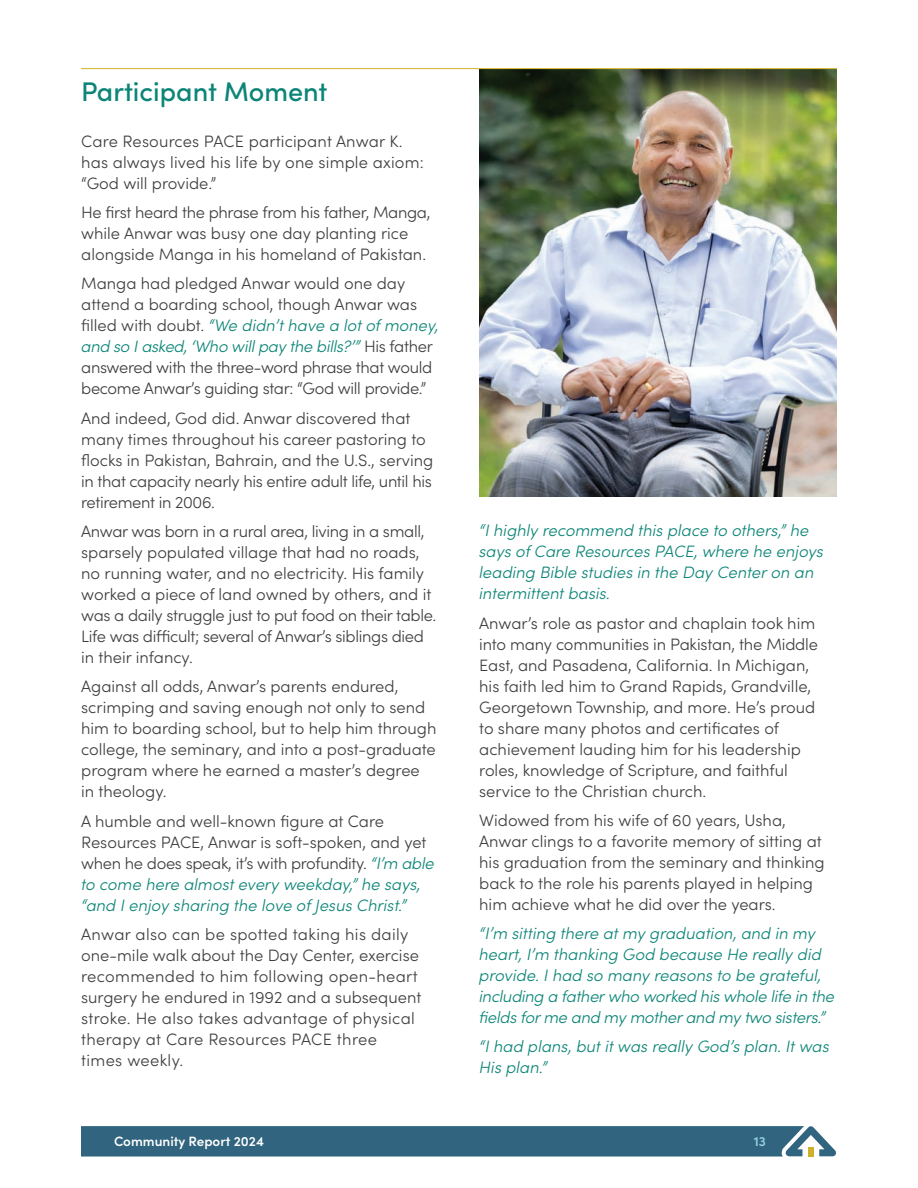
<style>
.page{position:relative;width:918px;height:1188px;background:#fff}
.page>*{position:absolute;margin:0;border:0;box-sizing:border-box;transform-origin:0 0}
.Main_Page_Header{font:500 27px "Sofia Pro";color:#0c8577}
.Body{font:300 16.5px/21px "Sofia Pro";color:#3e3e3f}
.Body-2{font:italic 300 16.5px/21px "Sofia Pro";color:#0c8577}
.Body-3{font:300 16.5px/21px "Sofia Pro";letter-spacing:-.02em;color:#3e3e3f}
.t1{font:600 13.5px "Sofia Pro";color:#fff}
.t2{font:600 13.5px "Sofia Pro";color:#96d1de}
.s1{font-style:italic;color:#0c8577}
</style>
<div class="page">
<img style="left:479px;top:69px;width:357px;height:428px">
<svg style="left:81px;top:1126px;width:755px;height:31px;background:#3a6b85"></svg>
<div style="left:808px;top:1147px;width:6px;height:9px;background:#cfb02a"></div>
<hr style="left:81px;top:68px;width:756px;height:1px;background:#cfb02a">
<p class="Main_Page_Header" style="left:81px;top:71px;width:248px">Participant Moment</p>
<p class="Body" style="left:81px;top:130px;width:344px">Care Resources PACE participant Anwar K. has always lived his life by one simple axiom: “God will provide.”</p>
<p class="Body" style="left:81px;top:201px;width:351px">He first heard the phrase from his father, Manga, while Anwar was busy one day planting rice alongside Manga in his homeland of Pakistan.</p>
<p class="Body-3" style="left:81px;top:272px;width:359px">Manga had pledged Anwar would one day attend a boarding school, though Anwar was filled with doubt. <span class="s1">“We didn’t have a lot of money, and so I asked, ‘Who will pay the bills?’”</span> His father answered with the three-word phrase that would become Anwar’s guiding star: “God will provide.”</p>
<p class="Body" style="left:81px;top:406px;width:354px">And indeed, God did. Anwar discovered that many times throughout his career pastoring to flocks in Pakistan, Bahrain, and the U.S., serving in that capacity nearly his entire adult life, until his retirement in 2006.</p>
<p class="Body" style="left:81px;top:520px;width:357px">Anwar was born in a rural area, living in a small, sparsely populated village that had no roads, no running water, and no electricity. His family worked a piece of land owned by others, and it was a daily struggle just to put food on their table.<br>Life was difficult; several of Anwar’s siblings died in their infancy.</p>
<p class="Body" style="left:81px;top:675px;width:357px">Against all odds, Anwar’s parents endured, scrimping and saving enough not only to send him to boarding school, but to help him through college, the seminary, and into a post-graduate program where he earned a master’s degree in theology.</p>
<p class="Body" style="left:81px;top:809px;width:355px">A humble and well-known figure at Care Resources PACE, Anwar is soft-spoken, and yet when he does speak, it’s with profundity. <span class="s1">“I’m able to come here almost every weekday,” he says, “and I enjoy sharing the love of Jesus Christ.”</span></p>
<p class="Body" style="left:81px;top:923px;width:342px">Anwar also can be spotted taking his daily one-mile walk about the Day Center, exercise recommended to him following open-heart surgery he endured in 1992 and a subsequent stroke. He also takes advantage of physical therapy at Care Resources PACE three times weekly.</p>
<p class="Body-2" style="left:479px;top:519px;width:346px">“I highly recommend this place to others,” he says of Care Resources PACE, where he enjoys leading Bible studies in the Day Center on an intermittent basis.</p>
<p class="Body" style="left:479px;top:611px;width:340px">Anwar’s role as pastor and chaplain took him into many communities in Pakistan, the Middle East, and Pasadena, California. In Michigan, his faith led him to Grand Rapids, Grandville, Georgetown Township, and more. He’s proud to share many photos and certificates of achievement lauding him for his leadership roles, knowledge of Scripture, and faithful service to the Christian church.</p>
<p class="Body" style="left:479px;top:809px;width:347px">Widowed from his wife of 60 years, Usha, Anwar clings to a favorite memory of sitting at his graduation from the seminary and thinking back to the role his parents played in helping him achieve what he did over the years.</p>
<p class="Body-2" style="left:479px;top:922px;width:357px">“I’m sitting there at my graduation, and in my heart, I’m thanking God because He really did provide. I had so many reasons to be grateful, including a father who worked his whole life in the fields for me and my mother and my two sisters.”</p>
<p class="Body-2" style="left:479px;top:1035px;width:352px">“I had plans, but it was really God’s plan. It was<br>His plan.”</p>
<p class="t1" style="left:114px;top:1131px;width:152px">Community Report 2024</p>
<p class="t2" style="left:754px;top:1131px;width:14px">13</p>
</div>
